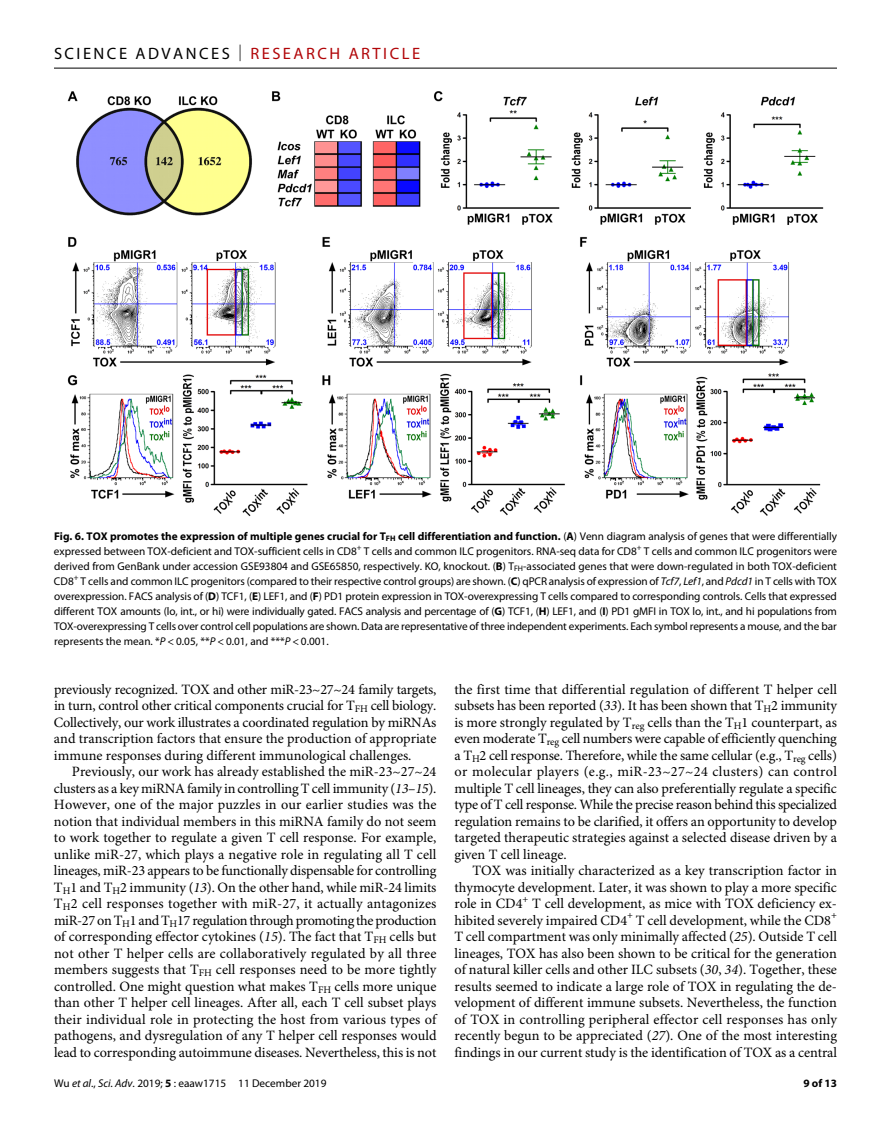
<style>
.page{position:relative;width:891px;height:1134px;background:#fff}
.page>*{position:absolute;margin:0;border:0;box-sizing:border-box;transform-origin:0 0}
.t1{font:16.5px "Myriad Pro";letter-spacing:.15em;color:#000}
.t2{font:14.25px/16.5px "Minion Pro";letter-spacing:-.005em;color:#000;text-align:justify}
.t3{font:11.25px/15px "Myriad Pro";color:#000;text-align:justify}
.t4{font:700 11.25px "Myriad Pro";color:#000}
.s1{font-weight:300}
.s2{color:#b10508}
.s3{font-weight:700}
.s4{font-style:italic}
</style>
<div class="page">
<hr style="left:54px;top:68px;width:783px;height:1px;background:#000">
<img style="left:68px;top:91px;width:756px;height:426px">
<p class="t1" style="left:54px;top:40px;width:368px">SCIENCE ADVANCES <span class="s1">|</span> <span class="s2">RESEARCH ARTICLE</span></p>
<p class="t3" style="left:54px;top:528px;width:785px"><span class="s3">Fig. 6. TOX promotes the expression of multiple genes crucial for T</span><sub>FH</sub> <span class="s3">cell differentiation and function.</span> (<span class="s3">A</span>) Venn diagram analysis of genes that were differentially expressed between TOX-deficient and TOX-sufficient cells in CD8<sup>+</sup> T cells and common ILC progenitors. RNA-seq data for CD8<sup>+</sup> T cells and common ILC progenitors were derived from GenBank under accession GSE93804 and GSE65850, respectively. KO, knockout. (<span class="s3">B</span>) T<sub>FH</sub>-associated genes that were down-regulated in both TOX-deficient CD8<sup>+</sup> T cells and common ILC progenitors (compared to their respective control groups) are shown. (<span class="s3">C</span>) qPCR analysis of expression of <span class="s4">Tcf7</span>, <span class="s4">Lef1</span>, and <span class="s4">Pdcd1</span> in T cells with TOX overexpression. FACS analysis of (<span class="s3">D</span>) TCF1, (<span class="s3">E</span>) LEF1, and (<span class="s3">F</span>) PD1 protein expression in TOX-overexpressing T cells compared to corresponding controls. Cells that expressed different TOX amounts (lo, int., or hi) were individually gated. FACS analysis and percentage of (<span class="s3">G</span>) TCF1, (<span class="s3">H</span>) LEF1, and (<span class="s3">I</span>) PD1 gMFI in TOX lo, int., and hi populations from TOX-overexpressing T cells over control cell populations are shown. Data are representative of three independent experiments. Each symbol represents a mouse, and the bar represents the mean. *<span class="s4">P</span> &lt; 0.05, **<span class="s4">P</span> &lt; 0.01, and ***<span class="s4">P</span> &lt; 0.001.</p>
<p class="t2" style="left:54px;top:682px;width:384px">previously recognized. TOX and other miR-23~27~24 family targets, in turn, control other critical components crucial for T<sub>FH</sub> cell biology.<br>Collectively, our work illustrates a coordinated regulation by miRNAs and transcription factors that ensure the production of appropriate immune responses during different immunological challenges.</p>
<p class="t2" style="left:54px;top:765px;width:384px;text-indent:18px">Previously, our work has already established the miR-23~27~24 clusters as a key miRNA family in controlling T cell immunity (<span class="s4">13</span>–<span class="s4">15</span>).<br>However, one of the major puzzles in our earlier studies was the notion that individual members in this miRNA family do not seem to work together to regulate a given T cell response. For example, unlike miR-27, which plays a negative role in regulating all T cell lineages, miR-23 appears to be functionally dispensable for controlling T<sub>H</sub>1 and T<sub>H</sub>2 immunity (<span class="s4">13</span>). On the other hand, while miR-24 limits T<sub>H</sub>2 cell responses together with miR-27, it actually antagonizes miR-27 on T<sub>H</sub>1 and T<sub>H</sub>17 regulation through promoting the production of corresponding effector cytokines (<span class="s4">15</span>). The fact that T<sub>FH</sub> cells but not other T helper cells are collaboratively regulated by all three members suggests that T<sub>FH</sub> cell responses need to be more tightly controlled. One might question what makes T<sub>FH</sub> cells more unique than other T helper cell lineages. After all, each T cell subset plays their individual role in protecting the host from various types of pathogens, and dysregulation of any T helper cell responses would lead to corresponding autoimmune diseases. Nevertheless, this is not</p>
<p class="t3" style="left:54px;top:1076px;width:274px">Wu <span class="s4">et al</span>., <span class="s4">Sci. Adv.</span> 2019; <span class="s3">5</span> : eaaw1715 11 December 2019</p>
<p class="t2" style="left:454px;top:682px;width:384px">the first time that differential regulation of different T helper cell subsets has been reported (<span class="s4">33</span>). It has been shown that T<sub>H</sub>2 immunity is more strongly regulated by T<sub>reg</sub> cells than the T<sub>H</sub>1 counterpart, as even moderate T<sub>reg</sub> cell numbers were capable of efficiently quenching a T<sub>H</sub>2 cell response. Therefore, while the same cellular (e.g., T<sub>reg</sub> cells) or molecular players (e.g., miR-23~27~24 clusters) can control multiple T cell lineages, they can also preferentially regulate a specific type of T cell response. While the precise reason behind this specialized regulation remains to be clarified, it offers an opportunity to develop targeted therapeutic strategies against a selected disease driven by a given T cell lineage.</p>
<p class="t2" style="left:454px;top:864px;width:384px;text-indent:18px">TOX was initially characterized as a key transcription factor in thymocyte development. Later, it was shown to play a more specific role in CD4<sup>+</sup> T cell development, as mice with TOX deficiency ex&shy;hibited severely impaired CD4<sup>+</sup> T cell development, while the CD8<sup>+ </sup>T cell compartment was only minimally affected (<span class="s4">25</span>). Outside T cell lineages, TOX has also been shown to be critical for the generation of natural killer cells and other ILC subsets (<span class="s4">30</span>, <span class="s4">34</span>). Together, these results seemed to indicate a large role of TOX in regulating the de&shy;velopment of different immune subsets. Nevertheless, the function of TOX in controlling peripheral effector cell responses has only recently begun to be appreciated (<span class="s4">27</span>). One of the most interesting findings in our current study is the identification of TOX as a central</p>
<p class="t4" style="left:803px;top:1074px;width:35px">9 of 13</p>
</div>
